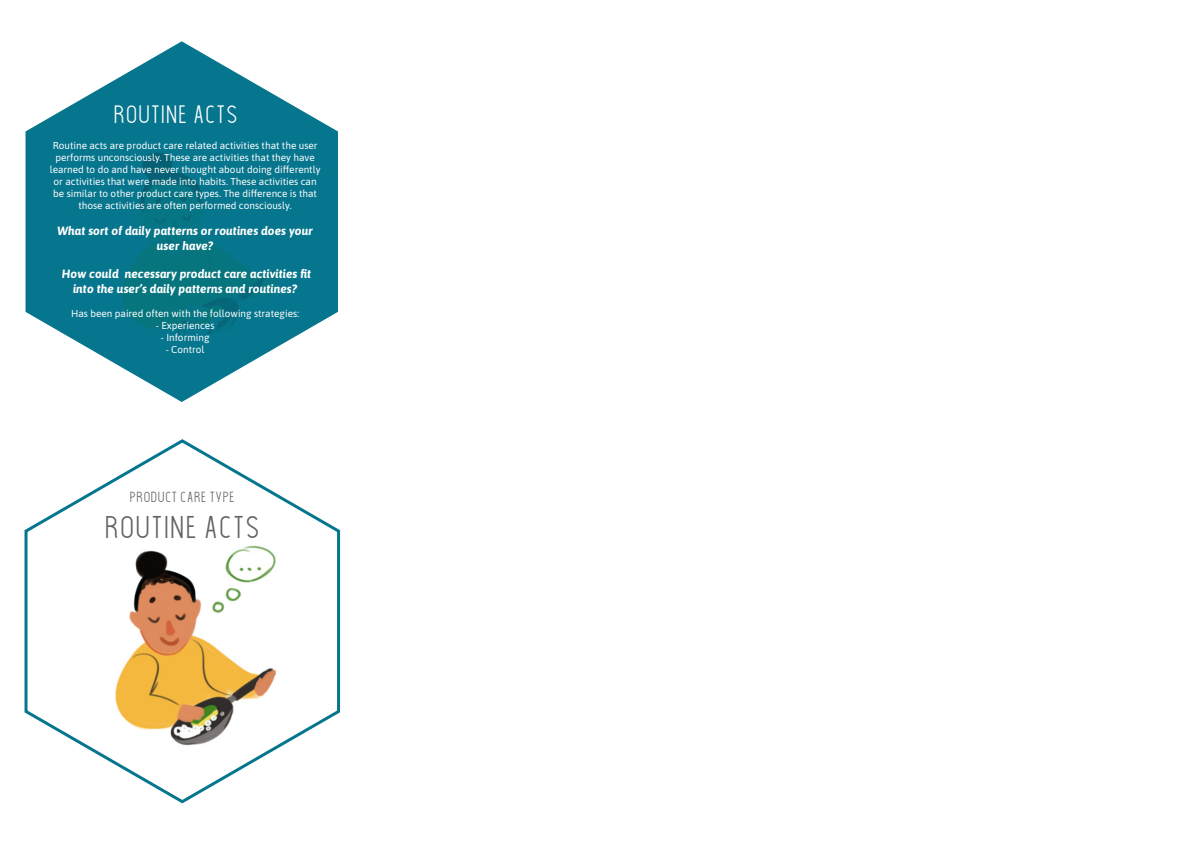
<style>
.page{position:relative;width:1191px;height:842px;background:#fff}
.page>*{position:absolute;margin:0;border:0;box-sizing:border-box;transform-origin:0 0}
.t1{font:30px "The Light Font";color:#636366}
.t2{font:24px "The Light Font";color:#fff}
.t3{font:14px "The Light Font";color:#636366}
.t4{font:italic 700 12px/14.4px "Asap";color:#fff;text-align:center}
.t5{font:10px/12px "Asap";color:#fff;text-align:center}
</style>
<div class="page">
<svg style="left:26px;top:41px;width:312px;height:361px;fill:#06758e"></svg>
<img style="left:52px;top:142px;width:275px;height:191px">
<svg style="left:24px;top:439px;width:317px;height:365px"></svg>
<img style="left:45px;top:541px;width:276px;height:215px">
<p class="t2" style="left:113px;top:104px;width:126px">ROUTINE ACTS</p>
<p class="t5" style="left:50px;top:139px;width:272px">Routine acts are product care related activities that the user performs unconsciously. These are activities that they have learned to do and have never thought about doing differently or activities that were made into habits. These activities can be similar to other product care types. The difference is that those activities are often performed consciously.</p>
<p class="t4" style="left:57px;top:223px;width:257px">What sort of daily patterns or routines does your user have?</p>
<p class="t4" style="left:62px;top:266px;width:251px">How could necessary product care activities fit into the user’s daily patterns and routines?</p>
<p class="t5" style="left:71px;top:307px;width:230px">Has been paired often with the following strategies:</p>
<p class="t5" style="left:156px;top:319px;width:60px">- Experiences</p>
<p class="t5" style="left:161px;top:331px;width:50px">- Informing</p>
<p class="t5" style="left:166px;top:343px;width:40px">- Control</p>
<p class="t3" style="left:130px;top:491px;width:107px">PRODUCT CARE TYPE</p>
<p class="t1" style="left:104px;top:514px;width:158px">ROUTINE ACTS</p>
</div>
